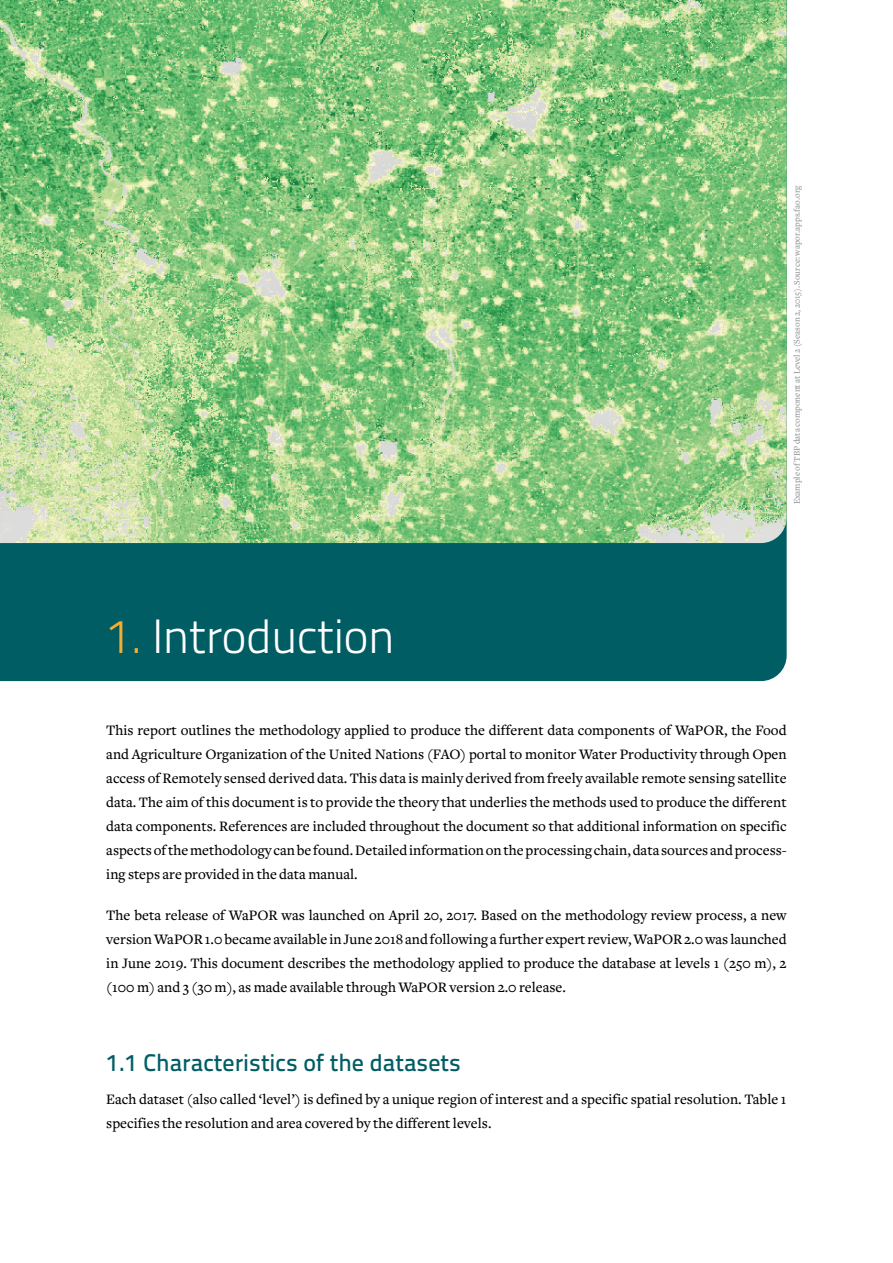
<style>
.page{position:relative;width:893px;height:1263px;background:#fff}
.page>*{position:absolute;margin:0;border:0;box-sizing:border-box;transform-origin:0 0}
.t1{font:300 48px "Titillium Text 22 L";letter-spacing:-.02em;color:#fff}
.t2{font:500 24px "Titillium Text 22 L";color:#005d64}
.t3{font:500 15px/24px "Freight Text";color:#000;text-align:justify}
.t4{font:500 9px "Freight Text";color:#939598}
.s1{color:#fbad2c}
</style>
<div class="page">
<div style="left:0;top:543px;width:787px;height:138px;background:#005d64"></div>
<img style="left:0;top:0;width:787px;height:543px">
<h1 class="t1" style="left:106px;top:601px;width:290px"><span class="s1">1.</span> Introduction</h1>
<p class="t4" style="left:792px;top:504px;width:320px;rotate:-90deg">Example of TBP data component at Level 2 (Season 2, 2015). Source: wapor.apps.fao.org</p>
<p class="t3" style="left:106px;top:718px;width:682px">This report outlines the methodology applied to produce the different data components of WaPOR, the Food and Agriculture Organization of the United Nations (FAO) portal to monitor Water Productivity through Open access of Remotely sensed derived data. This data is mainly derived from freely available remote sensing satellite data. The aim of this document is to provide the theory that underlies the methods used to produce the different data components. References are included throughout the document so that additional information on specific aspects of the methodology can be found. Detailed information on the processing chain, data sources and process&shy;ing steps are provided in the data manual.</p>
<p class="t3" style="left:106px;top:903px;width:682px">The beta release of WaPOR was launched on April 20, 2017. Based on the methodology review process, a new version WaPOR 1.0 became available in June 2018 and following a further expert review, WaPOR 2.0 was launched in June 2019. This document describes the methodology applied to produce the database at levels 1 (250 m), 2 (100 m) and 3 (30 m), as made available through WaPOR version 2.0 release.</p>
<h2 class="t2" style="left:106px;top:1045px;width:356px">1.1 Characteristics of the datasets</h2>
<p class="t3" style="left:106px;top:1087px;width:682px">Each dataset (also called ‘level’) is defined by a unique region of interest and a specific spatial resolution. Table 1 specifies the resolution and area covered by the different levels.</p>
</div>
